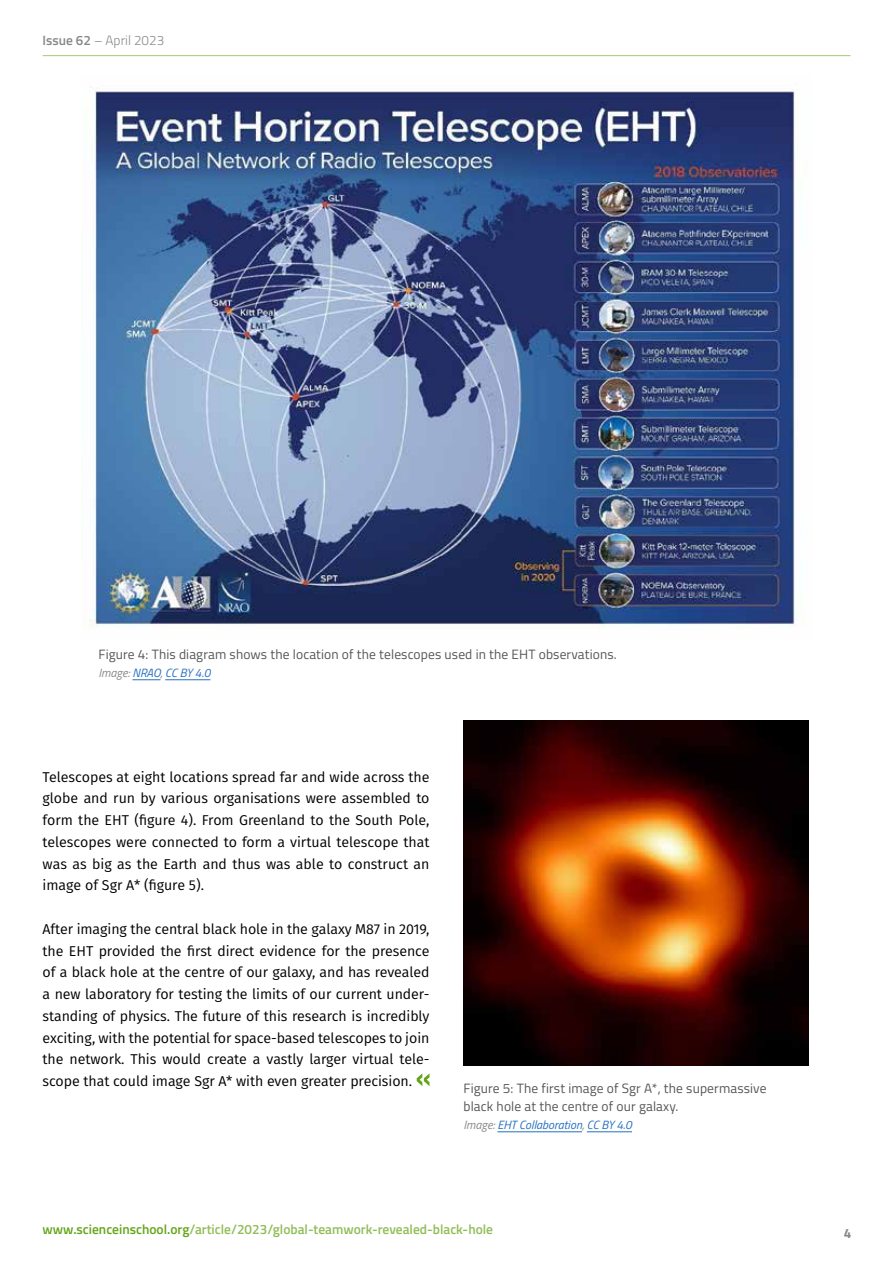
<style>
.page{position:relative;width:893px;height:1263px;background:#fff}
.page>*{position:absolute;margin:0;border:0;box-sizing:border-box;transform-origin:0 0}
.t1{font:14.25px/21.8px "Fira Sans";letter-spacing:-.005em;color:#000;text-align:justify}
.t2{font:13.5px/18px "Titillium Web";letter-spacing:.01em;color:#555756}
.t3{font:600 13.5px "Titillium Web";color:#90be58}
.t4{font:300 13.5px "Titillium Web";color:#878988}
.t5{font:700 13.5px "Titillium Web";color:#878988}
.t6{font:italic 12px "Titillium Web";color:#256fc1}
.s1{font-weight:600}
.s2{color:#878988}
.s3{color:#65a517}
</style>
<div class="page">
<hr style="left:43px;top:55px;width:807px;height:1px;background:#a3c974">
<svg style="left:417px;top:1073px;width:12px;height:13px"></svg>
<img style="left:463px;top:720px;width:346px;height:345px">
<hr style="left:497px;top:1131px;width:85px;height:1px;background:#256fc1">
<hr style="left:587px;top:1131px;width:45px;height:1px;background:#256fc1">
<svg style="left:132px;top:679px;width:28px;height:1px"></svg>
<hr style="left:165px;top:679px;width:45px;height:1px;background:#256fc1">
<img style="left:89px;top:87px;width:717px;height:541px">
<p class="t4" style="left:43px;top:31px;width:123px"><span class="s1">Issue 62</span> – April 2023</p>
<p class="t2" style="left:99px;top:644px;width:520px">Figure 4: This diagram shows the location of the telescopes used in the EHT observations.</p>
<p class="t6" style="left:99px;top:664px;width:113px"><span class="s2">Image:</span> NRAO<span class="s2">,</span> CC BY 4.0</p>
<p class="t1" style="left:43px;top:765px;width:388px">Telescopes at eight locations spread far and wide across the globe and run by various organisations were assembled to form the EHT (figure 4). From Greenland to the South Pole, telescopes were connected to form a virtual telescope that was as big as the Earth and thus was able to construct an image of Sgr A* (figure 5).</p>
<p class="t1" style="left:43px;top:918px;width:388px">After imaging the central black hole in the galaxy M87 in 2019, the EHT provided the first direct evidence for the presence of a black hole at the centre of our galaxy, and has revealed a new laboratory for testing the limits of our current under&shy;standing of physics. The future of this research is incredibly exciting, with the potential for space-based telescopes to join the network. This would create a vastly larger virtual tele&shy;scope that could image Sgr A* with even greater precision.</p>
<p class="t2" style="left:463px;top:1078px;width:305px">Figure 5: The first image of Sgr A*, the supermassive black hole at the centre of our galaxy.</p>
<p class="t6" style="left:463px;top:1116px;width:170px"><span class="s2">Image:</span> EHT Collaboration<span class="s2">,</span> CC BY 4.0</p>
<p class="t3" style="left:43px;top:1219px;width:452px"><span class="s3">www.scienceinschool.org</span>/article/2023/global-teamwork-revealed-black-hole</p>
<p class="t5" style="left:844px;top:1223px;width:9px">4</p>
</div>
